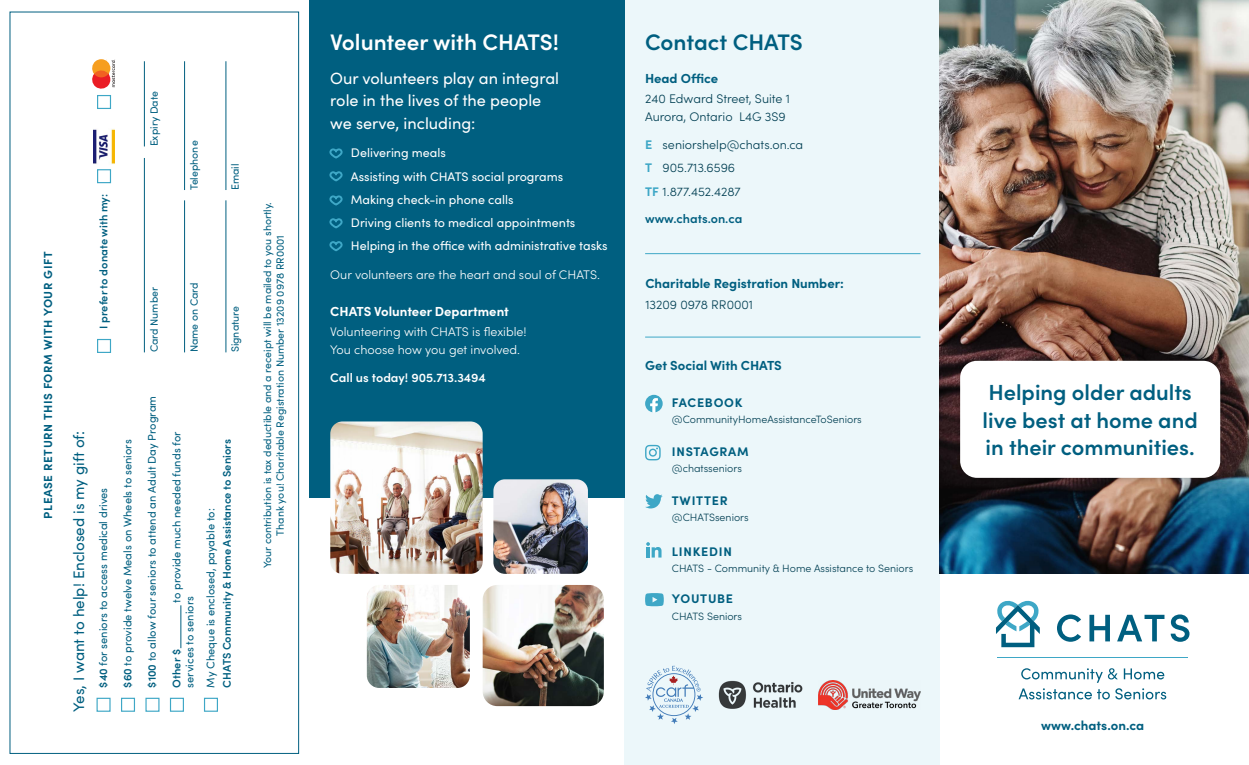
<style>
.page{position:relative;width:1249px;height:765px;background:#fff}
.page>*{position:absolute;margin:0;border:0;box-sizing:border-box;transform-origin:0 0}
.t1{font:600 22.5px "Sofia Pro";color:#fff}
.t2{font:600 22.5px "Sofia Pro";letter-spacing:-.005em;color:#005f80}
.t3{font:600 21.88px/27.5px "Sofia Pro";color:#005f80}
.t4{font:16.25px/22.5px "Sofia Pro";color:#fff}
.t5{font:15.25px "Sofia Pro";color:#005f80}
.t6{font:700 13.12px "Sofia Pro";color:#005f80}
.t7{font:700 13.12px "Sofia Pro";color:#fff}
.t8{font:12.5px "Sofia Pro";color:#fff}
.t9{font:300 12.5px/23.1px "Sofia Pro";color:#003e52}
.t10{font:300 12.5px/18px "Sofia Pro";color:#fff}
.t11{font:700 12.5px "Sofia Pro";letter-spacing:.06em;color:#005f80}
.t12{font:600 12.5px "Sofia Pro";color:#fff}
.t13{font:600 12.5px "Sofia Pro";color:#005f80}
.t14{font:700 11.75px "Sofia Pro";letter-spacing:.05em;color:#005f80}
.t15{font:11.12px/24.5px "Sofia Pro";color:#005f80}
.t16{font:600 11.12px "Sofia Pro";color:#005f80}
.t17{font:300 10.62px "Sofia Pro";color:#003e52}
.t18{font:10.5px/12.9px "Sofia Pro";color:#005f80;text-align:center}
.s1{font-weight:600}
.s2{font-size:11.25px;color:#005f80}
.s3{font-weight:700;color:#3ea7c6}
</style>
<div class="page">
<div style="left:624px;top:0;width:315px;height:765px;background:#ecf7fa"></div>
<div style="left:309px;top:0;width:315px;height:498px;background:#005f80"></div>
<img style="left:939px;top:0;width:310px;height:574px">
<div style="left:97px;top:698px;width:14px;height:14px;border:1px solid #3ea7c6"></div>
<div style="left:121px;top:698px;width:14px;height:14px;border:1px solid #3ea7c6"></div>
<div style="left:145px;top:698px;width:14px;height:14px;border:1px solid #3ea7c6"></div>
<div style="left:170px;top:698px;width:14px;height:14px;border:1px solid #3ea7c6"></div>
<div style="left:97px;top:339px;width:14px;height:14px;border:1px solid #3ea7c6"></div>
<div style="left:97px;top:169px;width:14px;height:14px;border:1px solid #3ea7c6"></div>
<div style="left:97px;top:95px;width:14px;height:14px;border:1px solid #3ea7c6"></div>
<div style="left:204px;top:698px;width:14px;height:14px;border:1px solid #3ea7c6"></div>
<hr style="left:180px;top:605px;width:1px;height:43px;background:#005f80">
<hr style="left:144px;top:158px;width:1px;height:194px;background:#005f80">
<hr style="left:184px;top:200px;width:1px;height:152px;background:#005f80">
<hr style="left:226px;top:200px;width:1px;height:152px;background:#005f80">
<hr style="left:184px;top:61px;width:1px;height:129px;background:#005f80">
<hr style="left:226px;top:61px;width:1px;height:129px;background:#005f80">
<hr style="left:144px;top:61px;width:1px;height:85px;background:#005f80">
<img style="left:94px;top:129px;width:20px;height:35px">
<svg style="left:92px;top:59px;width:23px;height:30px"></svg>
<img style="left:330px;top:421px;width:153px;height:153px">
<img style="left:483px;top:585px;width:121px;height:121px">
<img style="left:367px;top:585px;width:103px;height:103px">
<img style="left:493px;top:479px;width:95px;height:95px">
<div style="left:953px;top:354px;width:274px;height:131px;background:#000;opacity:.25"></div>
<div style="left:960px;top:361px;width:260px;height:117px;background:#fff;border-radius:17px"></div>
<img style="left:818px;top:680px;width:102px;height:30px">
<svg style="left:645px;top:666px;width:58px;height:58px"></svg>
<img style="left:718px;top:681px;width:85px;height:28px">
<svg style="left:1057px;top:614px;width:24px;height:28px"></svg>
<svg style="left:1089px;top:615px;width:21px;height:26px"></svg>
<svg style="left:1117px;top:615px;width:47px;height:26px"></svg>
<svg style="left:1170px;top:614px;width:19px;height:28px"></svg>
<svg style="left:996px;top:601px;width:44px;height:46px"></svg>
<hr style="left:997px;top:657px;width:191px;height:1px;background:#3ea7c6">
<svg style="left:1018px;top:668px;width:148px;height:31px"></svg>
<hr style="left:645px;top:253px;width:275px;height:1px;background:#3ea7c6">
<hr style="left:645px;top:337px;width:275px;height:1px;background:#3ea7c6">
<svg style="left:645px;top:395px;width:18px;height:17px"></svg>
<svg style="left:646px;top:542px;width:15px;height:16px"></svg>
<svg style="left:645px;top:593px;width:19px;height:13px"></svg>
<svg style="left:645px;top:445px;width:16px;height:15px"></svg>
<svg style="left:645px;top:494px;width:18px;height:14px"></svg>
<svg style="left:329px;top:148px;width:14px;height:11px"></svg>
<svg style="left:329px;top:171px;width:14px;height:11px"></svg>
<svg style="left:329px;top:195px;width:14px;height:11px"></svg>
<svg style="left:329px;top:218px;width:14px;height:11px"></svg>
<svg style="left:329px;top:241px;width:14px;height:10px"></svg>
<p class="t14" style="left:39px;top:519px;width:269px;rotate:-90deg">PLEASE RETURN THIS FORM WITH YOUR GIFT</p>
<h3 class="t5" style="left:68px;top:712px;width:282px;rotate:-90deg">Yes, I want to help! Enclosed is my gift of:</h3>
<p class="t18" style="left:147px;top:146px;width:57px;rotate:-90deg">Expiry Date</p>
<p class="t18" style="left:187px;top:190px;width:51px;rotate:-90deg">Telephone</p>
<p class="t18" style="left:228px;top:190px;width:28px;rotate:-90deg">Email</p>
<p class="t16" style="left:95px;top:329px;width:136px;rotate:-90deg">I prefer to donate with my:</p>
<p class="t18" style="left:260px;top:568px;width:368px;rotate:-90deg">Your contribution is tax deductible and a receipt will be mailed to you shortly.<br>Thank you! Charitable Registration Number 13209 0978 RR0001</p>
<p class="t18" style="left:147px;top:352px;width:67px;rotate:-90deg">Card Number</p>
<p class="t18" style="left:187px;top:352px;width:72px;rotate:-90deg">Name on Card</p>
<p class="t18" style="left:228px;top:352px;width:48px;rotate:-90deg">Signature</p>
<p class="t15" style="left:115px;top:688px;width:293px;rotate:-90deg"><span class="s1">$60</span> to provide twelve Meals on Wheels to seniors<br><span class="s1">$100</span> to allow four seniors to attend an Adult Day Program<br><span class="s1">Other $</span></p>
<p class="t15" style="left:169px;top:688px;width:258px;line-height:12.9px;text-indent:85px;rotate:-90deg">to provide much needed funds for services to seniors</p>
<p class="t16" style="left:219px;top:688px;width:250px;rotate:-90deg">CHATS Community &amp; Home Assistance to Seniors</p>
<p class="t15" style="left:90px;top:688px;width:201px;rotate:-90deg"><span class="s1">$40</span> for seniors to access medical drives</p>
<p class="t15" style="left:198px;top:688px;width:181px;rotate:-90deg">My Cheque is enclosed, payable to:</p>
<h1 class="t1" style="left:330px;top:25px;width:230px">Volunteer with CHATS!</h1>
<h3 class="t4" style="left:330px;top:66px;width:230px">Our volunteers play an integral role in the lives of the people we serve, including:</h3>
<p class="t8" style="left:330px;top:144px;width:117px"><span class="s2">•</span> Delivering meals</p>
<p class="t8" style="left:330px;top:167px;width:234px"><span class="s2">•</span> Assisting with CHATS social programs</p>
<p class="t8" style="left:330px;top:190px;width:185px"><span class="s2">•</span> Making check-in phone calls</p>
<p class="t8" style="left:330px;top:213px;width:247px"><span class="s2">•</span> Driving clients to medical appointments</p>
<p class="t8" style="left:330px;top:236px;width:279px"><span class="s2">•</span> Helping in the office with administrative tasks</p>
<p class="t10" style="left:330px;top:265px;width:271px">Our volunteers are the heart and soul of CHATS.</p>
<p class="t7" style="left:330px;top:301px;width:180px">CHATS Volunteer Department</p>
<p class="t10" style="left:330px;top:322px;width:198px">Volunteering with CHATS is flexible!<br>You choose how you get involved.</p>
<p class="t12" style="left:330px;top:368px;width:157px">Call us today! 905.713.3494</p>
<h1 class="t2" style="left:645px;top:25px;width:159px">Contact CHATS</h1>
<p class="t6" style="left:645px;top:68px;width:75px">Head Office</p>
<p class="t9" style="left:645px;top:89px;width:146px;line-height:17.5px">240 Edward Street, Suite 1<br>Aurora, Ontario L4G 3S9</p>
<p class="t9" style="left:645px;top:133px;width:160px"><span class="s3">E</span> seniorshelp@chats.on.ca<br><span class="s3">T</span> 905.713.6596<br><span class="s3">TF</span> 1.877.452.4287</p>
<p class="t13" style="left:645px;top:209px;width:99px">www.chats.on.ca</p>
<p class="t6" style="left:645px;top:273px;width:200px">Charitable Registration Number:</p>
<p class="t9" style="left:645px;top:292px;width:109px">13209 0978 RR0001</p>
<p class="t6" style="left:645px;top:356px;width:138px">Get Social With CHATS</p>
<p class="t11" style="left:672px;top:393px;width:72px">FACEBOOK</p>
<p class="t17" style="left:672px;top:412px;width:191px">@CommunityHomeAssistanceToSeniors</p>
<p class="t11" style="left:672px;top:442px;width:78px">INSTAGRAM</p>
<p class="t17" style="left:672px;top:460px;width:72px">@chatsseniors</p>
<p class="t11" style="left:672px;top:491px;width:57px">TWITTER</p>
<p class="t17" style="left:672px;top:510px;width:78px">@CHATSseniors</p>
<p class="t11" style="left:672px;top:542px;width:62px">LINKEDIN</p>
<p class="t17" style="left:672px;top:561px;width:243px">CHATS - Community &amp; Home Assistance to Seniors</p>
<p class="t11" style="left:672px;top:589px;width:63px">YOUTUBE</p>
<p class="t17" style="left:672px;top:609px;width:72px">CHATS Seniors</p>
<h2 class="t3" style="left:982px;top:377px;width:217px">Helping older adults live best at home and in their communities.</h2>
<p class="t6" style="left:1041px;top:716px;width:104px">www.chats.on.ca</p>
</div>
